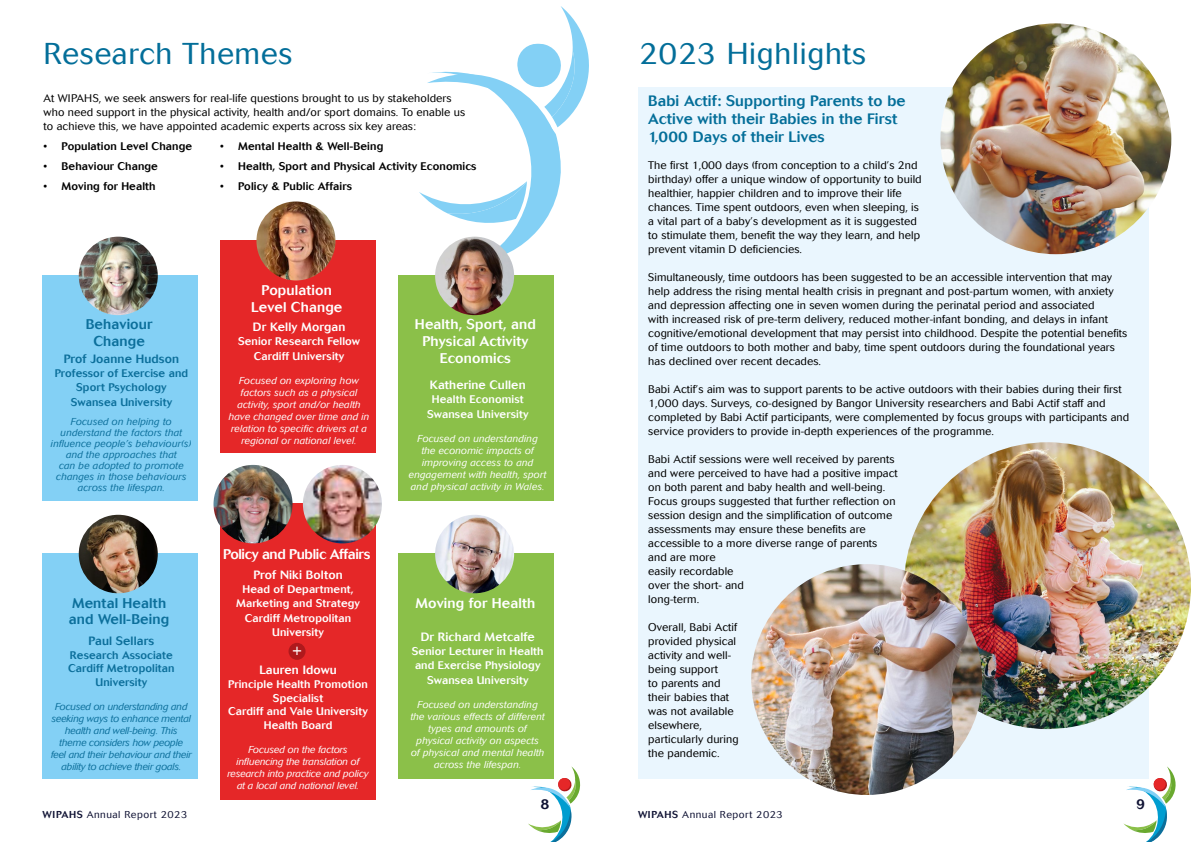
<style>
.page{position:relative;width:1191px;height:842px;background:#fff}
.page>*{position:absolute;margin:0;border:0;box-sizing:border-box;transform-origin:0 0}
.t1{font:300 30px "Cosmos";letter-spacing:.025em;color:#036e99}
.t2{font:500 15px/18px "Cosmos";letter-spacing:.01em;color:#036e99}
.t3{font:500 14px/16.8px "Cosmos";letter-spacing:.01em;color:#fff;text-align:center}
.t4{font:500 14px "Cosmos";letter-spacing:.01em;color:#0c6f9b}
.t5{font:500 14px "Cosmos";letter-spacing:-.025em;color:#fff}
.t6{font:500 14px "Cosmos";color:#0f1233}
.t7{font:500 12px "Cosmos";letter-spacing:.01em;color:#fff}
.t8{font:500 12px "Cosmos";letter-spacing:.01em;color:#0c6f9b}
.t9{font:300 11px/14px "Cosmos";letter-spacing:.01em;color:#000}
.t10{font:500 11px/14px "Cosmos";letter-spacing:.01em;color:#fff;text-align:center}
.t11{font:500 11px "Cosmos";letter-spacing:.01em;color:#000}
.t12{font:500 11px/14px "Cosmos";letter-spacing:.01em;color:#0c6f9b;text-align:center}
.t13{font:italic 300 10px/12px "Cosmos";letter-spacing:.01em;color:#fff;text-align:center}
.t14{font:italic 300 10px/11px "Cosmos";letter-spacing:.01em;color:#0c6f9b;text-align:center}
.t15{font:italic 300 10px/12px "Cosmos";letter-spacing:-.01em;color:#0c6f9b;text-align:center}
.t16{font:italic 300 10px/12px "Cosmos";letter-spacing:-.01em;color:#fff;text-align:center}
.t17{font:300 10px "Cosmos";letter-spacing:.05em;color:#0f1233}
.s1{font-weight:500}
</style>
<div class="page">
<svg style="left:1123px;top:766px;width:53px;height:76px"></svg>
<svg style="left:528px;top:766px;width:53px;height:76px"></svg>
<svg style="left:419px;top:6px;width:170px;height:256px"></svg>
<div style="left:638px;top:87px;width:510px;height:691px;background:#eaf6fe"></div>
<img style="left:940px;top:23px;width:231px;height:231px;border-radius:115px">
<div style="left:43px;top:275px;width:154px;height:225px;background:#83d0f5"></div>
<img style="left:79px;top:237px;width:79px;height:78px;border-radius:39px">
<div style="left:43px;top:553px;width:154px;height:225px;background:#83d0f5"></div>
<img style="left:79px;top:515px;width:79px;height:78px;border-radius:39px">
<div style="left:220px;top:240px;width:155px;height:213px;background:#e52728"></div>
<div style="left:220px;top:503px;width:155px;height:297px;background:#e52728"></div>
<div style="left:399px;top:275px;width:155px;height:225px;background:#8bc049"></div>
<img style="left:435px;top:237px;width:79px;height:78px;border-radius:39px">
<div style="left:399px;top:553px;width:155px;height:225px;background:#8bc049"></div>
<img style="left:435px;top:515px;width:79px;height:78px;border-radius:39px">
<img style="left:213px;top:465px;width:79px;height:78px;border-radius:39px">
<img style="left:303px;top:465px;width:79px;height:78px;border-radius:39px">
<img style="left:256px;top:201px;width:79px;height:79px;border-radius:40px">
<div style="left:288px;top:643px;width:17px;height:17px;background:#af191c;border-radius:50%"></div>
<img style="left:904px;top:442px;width:287px;height:287px;border-radius:143px">
<img style="left:751px;top:564px;width:231px;height:231px;border-radius:115px">
<p class="t1" style="left:44px;top:37px;width:250px">Research Themes</p>
<p class="t9" style="left:44px;top:91px;width:423px">At WIPAHS, we seek answers for real-life questions brought to us by stakeholders who need support in the physical activity, health and/or sport domains. To enable us to achieve this, we have appointed academic experts across six key areas:</p>
<p class="t11" style="left:44px;top:140px;width:150px">• Population Level Change</p>
<p class="t11" style="left:44px;top:160px;width:116px">• Behaviour Change</p>
<p class="t11" style="left:44px;top:180px;width:113px">• Moving for Health</p>
<p class="t11" style="left:220px;top:139px;width:165px">• Mental Health &amp; Well-Being</p>
<p class="t11" style="left:220px;top:159px;width:258px">• Health, Sport and Physical Activity Economics</p>
<p class="t11" style="left:220px;top:179px;width:133px">• Policy &amp; Public Affairs</p>
<p class="t4" style="left:86px;top:317px;width:68px">Behaviour</p>
<p class="t4" style="left:93px;top:333px;width:53px">Change</p>
<p class="t8" style="left:64px;top:351px;width:117px">Prof Joanne Hudson</p>
<p class="t12" style="left:55px;top:366px;width:135px">Professor of Exercise and<br>Sport Psychology</p>
<p class="t12" style="left:71px;top:395px;width:103px">Swansea University</p>
<p class="t14" style="left:51px;top:416px;width:142px">Focused on helping to understand the factors that influence people’s behaviour(s) and the approaches that<br>can be adopted to promote changes in those behaviours across the lifespan.</p>
<p class="t4" style="left:72px;top:595px;width:96px">Mental Health</p>
<p class="t4" style="left:69px;top:611px;width:102px">and Well-Being</p>
<p class="t8" style="left:89px;top:634px;width:67px">Paul Sellars</p>
<p class="t12" style="left:70px;top:648px;width:104px">Research Associate</p>
<p class="t12" style="left:68px;top:661px;width:108px">Cardiff Metropolitan<br>University</p>
<p class="t15" style="left:51px;top:701px;width:142px">Focused on understanding and seeking ways to enhance mental health and well-being. This theme considers how people feel and their behaviour and their ability to achieve their goals.</p>
<p class="t17" style="left:43px;top:809px;width:146px"><span class="s1">WIPAHS</span> Annual Report 2023</p>
<p class="t3" style="left:262px;top:282px;width:72px">Population</p>
<p class="t3" style="left:251px;top:298px;width:93px">Level Change</p>
<p class="t7" style="left:253px;top:320px;width:94px">Dr Kelly Morgan</p>
<p class="t10" style="left:238px;top:335px;width:124px">Senior Research Fellow</p>
<p class="t10" style="left:254px;top:350px;width:92px">Cardiff University</p>
<p class="t13" style="left:229px;top:375px;width:142px">Focused on exploring how factors such as a physical activity, sport and/or health have changed over time and in relation to specific drivers at a regional or national level.</p>
<p class="t5" style="left:223px;top:546px;width:149px">Policy and Public Affairs</p>
<p class="t7" style="left:253px;top:568px;width:91px">Prof Niki Bolton</p>
<p class="t10" style="left:236px;top:583px;width:125px">Head of Department,<br>Marketing and Strategy</p>
<p class="t10" style="left:245px;top:612px;width:108px;line-height:13.2px">Cardiff Metropolitan<br>University</p>
<p class="t7" style="left:259px;top:663px;width:79px">Lauren Idowu</p>
<p class="t10" style="left:228px;top:677px;width:141px">Principle Health Promotion<br>Specialist</p>
<p class="t10" style="left:228px;top:704px;width:141px">Cardiff and Vale University<br>Health Board</p>
<p class="t16" style="left:227px;top:744px;width:143px">Focused on the factors influencing the translation of research into practice and policy at a local and national level.</p>
<p class="t3" style="left:292px;top:642px;width:11px">+</p>
<p class="t3" style="left:415px;top:316px;width:122px">Health, Sport, and<br>Physical Activity<br>Economics</p>
<p class="t7" style="left:430px;top:378px;width:97px">Katherine Cullen</p>
<p class="t10" style="left:432px;top:392px;width:93px">Health Economist</p>
<p class="t10" style="left:427px;top:407px;width:103px">Swansea University</p>
<p class="t13" style="left:409px;top:433px;width:139px">Focused on understanding<br>the economic impacts of improving access to and engagement with health, sport and physical activity in Wales.</p>
<p class="t3" style="left:415px;top:594px;width:121px">Moving for Health</p>
<p class="t7" style="left:421px;top:630px;width:116px">Dr Richard Metcalfe</p>
<p class="t10" style="left:412px;top:644px;width:133px;text-align:left">Senior Lecturer in Health and Exercise Physiology</p>
<p class="t10" style="left:427px;top:673px;width:103px">Swansea University</p>
<p class="t13" style="left:411px;top:698px;width:135px">Focused on understanding the various effects of different types and amounts of physical activity on aspects<br>of physical and mental health across the lifespan.</p>
<p class="t6" style="left:540px;top:796px;width:11px">8</p>
<p class="t1" style="left:639px;top:37px;width:228px">2023 Highlights</p>
<p class="t2" style="left:648px;top:92px;width:259px">Babi Actif: Supporting Parents to be<br>Active with their Babies in the First<br>1,000 Days of their Lives</p>
<p class="t9" style="left:648px;top:158px;width:275px">The first 1,000 days (from conception to a child’s 2nd birthday) offer a unique window of opportunity to build healthier, happier children and to improve their life chances. Time spent outdoors, even when sleeping, is a vital part of a baby’s development as it is suggested to stimulate them, benefit the way they learn, and help prevent vitamin D deficiencies.</p>
<p class="t9" style="left:648px;top:270px;width:480px">Simultaneously, time outdoors has been suggested to be an accessible intervention that may help address the rising mental health crisis in pregnant and post-partum women, with anxiety and depression affecting one in seven women during the perinatal period and associated<br>with increased risk of pre-term delivery, reduced mother-infant bonding, and delays in infant cognitive/emotional development that may persist into childhood. Despite the potential benefits of time outdoors to both mother and baby, time spent outdoors during the foundational years has declined over recent decades.</p>
<p class="t9" style="left:648px;top:382px;width:482px">Babi Actif’s aim was to support parents to be active outdoors with their babies during their first 1,000 days. Surveys, co-designed by Bangor University researchers and Babi Actif staff and completed by Babi Actif participants, were complemented by focus groups with participants and service providers to provide in-depth experiences of the programme.</p>
<p class="t9" style="left:648px;top:452px;width:251px">Babi Actif sessions were well received by parents and were perceived to have had a positive impact on both parent and baby health and well-being.<br>Focus groups suggested that further reflection on session design and the simplification of outcome assessments may ensure these benefits are accessible to a more diverse range of parents and are more<br>easily recordable<br>over the short- and<br>long-term.</p>
<p class="t9" style="left:648px;top:620px;width:92px">Overall, Babi Actif provided physical activity and well&shy;being support<br>to parents and their babies that was not available elsewhere, particularly during the pandemic.</p>
<p class="t17" style="left:638px;top:809px;width:146px"><span class="s1">WIPAHS</span> Annual Report 2023</p>
<p class="t6" style="left:1136px;top:796px;width:11px">9</p>
</div>
